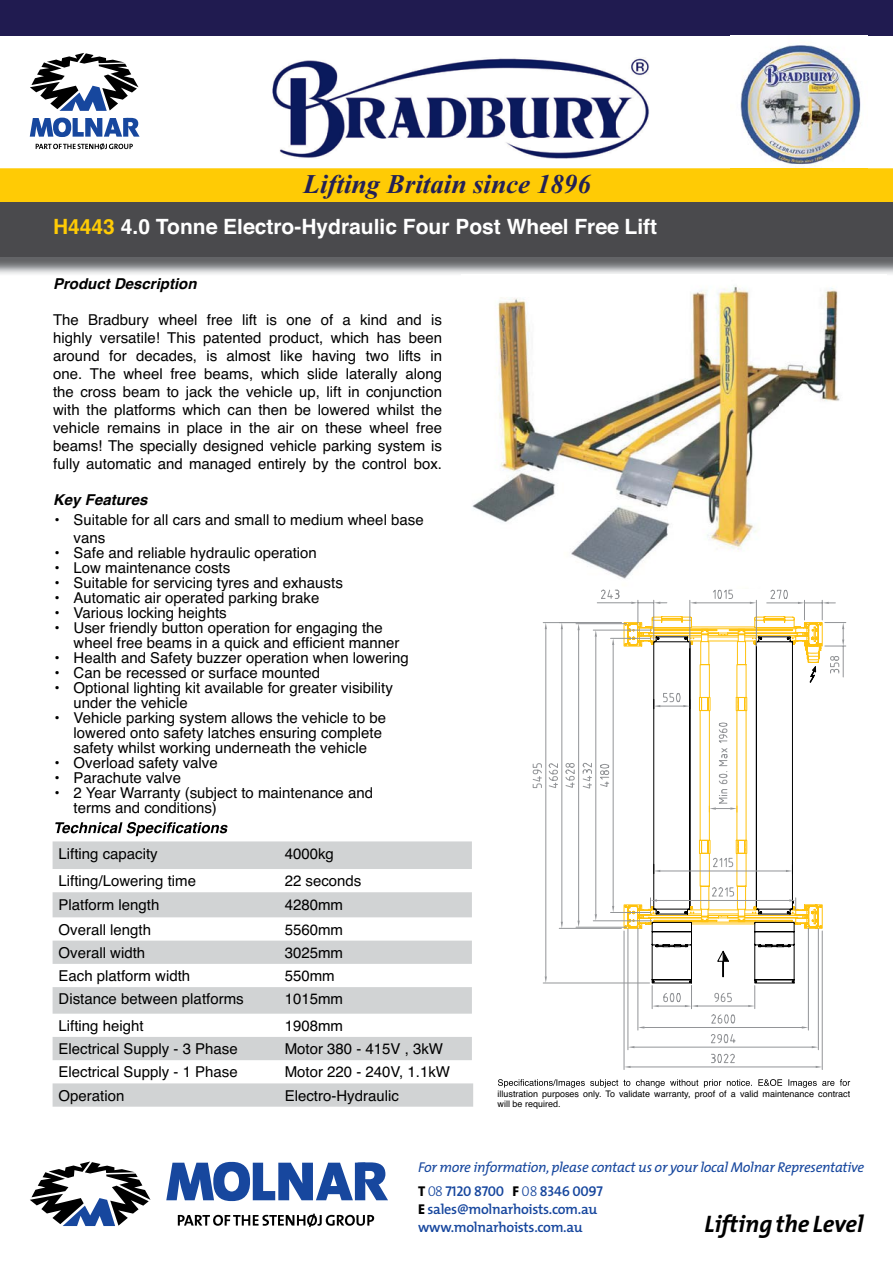
<style>
.page{position:relative;width:893px;height:1263px;background:#fff}
.page>*{position:absolute;margin:0;border:0;box-sizing:border-box;transform-origin:0 0}
.t1{font:italic 700 27px "Times New Roman";color:#232155}
.t2{font:italic 700 24px "The Mix";color:#000}
.t3{font:700 21px "Helvetica";color:#fff}
.t4{font:15px/18px "Helvetica";color:#000}
.t5{font:italic 700 15px "Helvetica";color:#000}
.t6{font:italic 14.25px "The Mix";letter-spacing:-.02em;color:#17479e}
.t7{font:600 14.25px/18px "The Mix";letter-spacing:-.02em;color:#17479e}
.t8{font:14.25px "The Mix Semi Bold Caps";letter-spacing:-.02em;color:#17479e}
.t9{font:9px/10.8px "Helvetica";color:#000}
.s1{color:#ffcb05}
.s2{font-family:"The Mix Extra Bold Caps";color:#000}
.s3{font-family:"The Mix Light Caps"}
.s4{font-family:"The Mix Extra Bold Caps";font-weight:400;color:#000}
</style>
<div class="page">
<div style="left:0;top:0;width:893px;height:36px;background:#201b50"></div>
<div style="left:0;top:169px;width:893px;height:33px;background:#ffcb05"></div>
<hr style="left:0;top:168px;width:893px;height:2px;background:#ffcb05">
<img style="left:740px;top:45px;width:121px;height:121px">
<img style="left:272px;top:58px;width:377px;height:101px">
<svg style="left:498px;top:1079px;width:352px;height:9px"></svg>
<img style="left:0;top:257px;width:893px;height:17px">
<div style="left:0;top:202px;width:893px;height:55px;background:#4a4a4d"></div>
<svg style="left:55px;top:822px;width:173px;height:14px"></svg>
<img style="left:472px;top:286px;width:368px;height:293px">
<svg style="left:53px;top:841px;width:420px;height:266px;fill:#d1d3d4"></svg>
<svg style="left:30px;top:1161px;width:121px;height:65px"></svg>
<svg style="left:166px;top:1162px;width:222px;height:39px"></svg>
<div style="left:355px;top:1162px;width:10px;height:38px;background:#17479e"></div>
<svg style="left:178px;top:1213px;width:196px;height:14px"></svg>
<svg style="left:30px;top:53px;width:109px;height:58px"></svg>
<svg style="left:30px;top:118px;width:110px;height:19px"></svg>
<div style="left:123px;top:118px;width:5px;height:19px;background:#17479e"></div>
<svg style="left:36px;top:143px;width:97px;height:6px"></svg>
<hr style="left:624px;top:931px;width:1px;height:138px;background:#939598">
<hr style="left:822px;top:931px;width:1px;height:138px;background:#939598">
<svg style="left:533px;top:589px;width:313px;height:479px"></svg>
<h1 class="t1" style="left:304px;top:165px;width:289px">Lifting Britain since 1896</h1>
<h3 class="t3" style="left:53px;top:209px;width:606px"><span class="s1">H4443</span> 4.0 Tonne Electro-Hydraulic Four Post Wheel Free Lift</h3>
<p class="t5" style="left:53px;top:272px;width:145px">Product Description</p>
<p class="t4" style="left:53px;top:312px;width:390px;text-align:justify">The Bradbury wheel free lift is one of a kind and is highly versatile! This patented product, which has been around for decades, is almost like having two lifts in one. The wheel free beams, which slide laterally along the cross beam to jack the vehicle up, lift in conjunction with the platforms which can then be lowered whilst the vehicle remains in place in the air on these wheel free beams! The specially designed vehicle parking system is fully automatic and managed entirely by the control box.</p>
<p class="t5" style="left:53px;top:488px;width:96px">Key Features</p>
<p class="t4" style="left:74px;top:511px;width:352px;text-indent:-19px">• Suitable for all cars and small to medium wheel base vans</p>
<p class="t4" style="left:55px;top:544px;width:264px">• Safe and reliable hydraulic operation</p>
<p class="t4" style="left:55px;top:559px;width:177px">• Low maintenance costs</p>
<p class="t4" style="left:55px;top:574px;width:290px">• Suitable for servicing tyres and exhausts</p>
<p class="t4" style="left:55px;top:589px;width:266px">• Automatic air operated parking brake</p>
<p class="t4" style="left:55px;top:604px;width:174px">• Various locking heights</p>
<p class="t4" style="left:74px;top:621px;width:327px;line-height:15px;text-indent:-19px">• User friendly button operation for engaging the wheel free beams in a quick and efficient manner</p>
<p class="t4" style="left:55px;top:649px;width:356px">• Health and Safety buzzer operation when lowering</p>
<p class="t4" style="left:55px;top:664px;width:267px">• Can be recessed or surface mounted</p>
<p class="t4" style="left:74px;top:681px;width:321px;line-height:15px;text-indent:-19px">• Optional lighting kit available for greater visibility under the vehicle</p>
<p class="t4" style="left:74px;top:711px;width:314px;line-height:15px;text-indent:-19px">• Vehicle parking system allows the vehicle to be lowered onto safety latches ensuring complete safety whilst working underneath the vehicle</p>
<p class="t4" style="left:55px;top:754px;width:165px">• Overload safety valve</p>
<p class="t4" style="left:55px;top:769px;width:128px">• Parachute valve</p>
<p class="t4" style="left:74px;top:786px;width:301px;line-height:15px;text-indent:-19px">• 2 Year Warranty (subject to maintenance and terms and conditions)</p>
<p class="t4" style="left:59px;top:845px;width:101px">Lifting capacity</p>
<p class="t4" style="left:285px;top:845px;width:51px">4000kg</p>
<p class="t4" style="left:59px;top:872px;width:139px">Lifting/Lowering time</p>
<p class="t4" style="left:285px;top:872px;width:78px">22 seconds</p>
<p class="t4" style="left:59px;top:896px;width:102px">Platform length</p>
<p class="t4" style="left:285px;top:896px;width:60px">4280mm</p>
<p class="t4" style="left:59px;top:921px;width:94px">Overall length</p>
<p class="t4" style="left:285px;top:921px;width:60px">5560mm</p>
<p class="t4" style="left:59px;top:944px;width:88px">Overall width</p>
<p class="t4" style="left:285px;top:944px;width:60px">3025mm</p>
<p class="t4" style="left:59px;top:967px;width:133px">Each platform width</p>
<p class="t4" style="left:285px;top:967px;width:52px">550mm</p>
<p class="t4" style="left:59px;top:990px;width:187px">Distance between platforms</p>
<p class="t4" style="left:285px;top:990px;width:60px">1015mm</p>
<p class="t4" style="left:59px;top:1017px;width:87px">Lifting height</p>
<p class="t4" style="left:285px;top:1017px;width:60px">1908mm</p>
<p class="t4" style="left:59px;top:1040px;width:181px">Electrical Supply - 3 Phase</p>
<p class="t4" style="left:285px;top:1040px;width:160px">Motor 380 - 415V , 3kW</p>
<p class="t4" style="left:59px;top:1063px;width:181px">Electrical Supply - 1 Phase</p>
<p class="t4" style="left:285px;top:1063px;width:167px">Motor 220 - 240V, 1.1kW</p>
<p class="t4" style="left:59px;top:1087px;width:67px">Operation</p>
<p class="t4" style="left:285px;top:1087px;width:116px">Electro-Hydraulic</p>
<p class="t9" style="left:497px;top:1088px;width:354px">illustration purposes only. To validate warranty, proof of a valid maintenance contract will be required.</p>
<p class="t6" style="left:418px;top:1155px;width:448px">For more information, please contact us or your local Molnar Representative</p>
<p class="t8" style="left:418px;top:1179px;width:186px"><span class="s2">T</span> <span class="s3">08</span> 7120 8700 <span class="s2">F</span> <span class="s3">08</span> 8346 0097</p>
<p class="t7" style="left:418px;top:1200px;width:181px"><span class="s4">E</span> sales@molnarhoists.com.au www.molnarhoists.com.au</p>
<h2 class="t2" style="left:704px;top:1204px;width:161px">Lifting the Level</h2>
</div>
